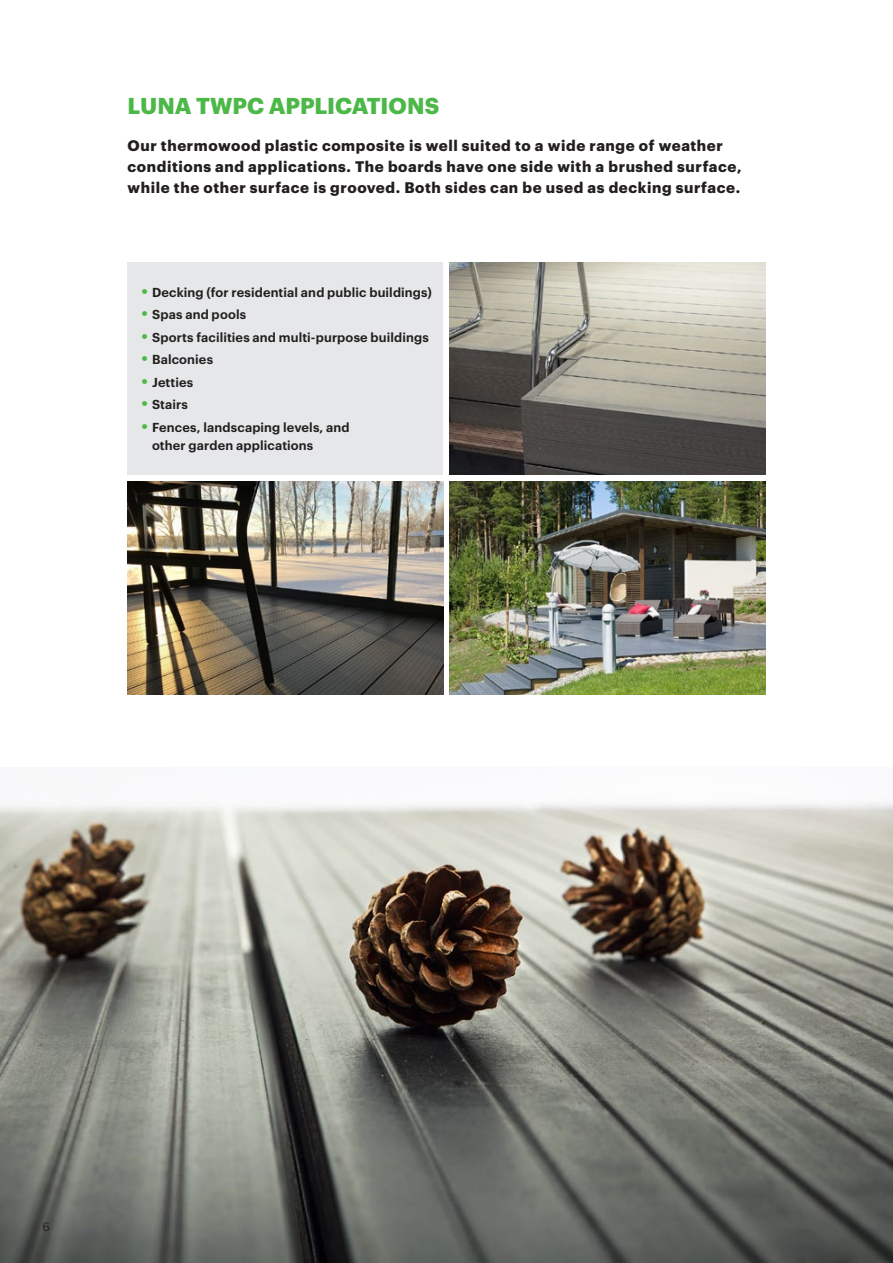
<style>
.page{position:relative;width:893px;height:1263px;background:#fff}
.page>*{position:absolute;margin:0;border:0;box-sizing:border-box;transform-origin:0 0}
.Valiotsikko1_vihrea{font:700 22.5px "Graphik";letter-spacing:-.005em;color:#4cb848}
.Ingressi_10pt{font:700 15px/21px "Graphik";letter-spacing:.04em;color:#231f20}
.NOSTOpampulat_suomi{font:600 12.75px/18px "Graphik";letter-spacing:.01em;color:#231f20}
.t1{font:12px "Graphik";color:#231f20}
.s1{font-size:18px;color:#4cb848}
</style>
<div class="page">
<img style="left:450px;top:482px;width:315px;height:212px">
<div style="left:128px;top:262px;width:315px;height:213px;background:#e6e7e9"></div>
<img style="left:450px;top:262px;width:315px;height:213px">
<img style="left:0;top:802px;width:893px;height:461px">
<img style="left:128px;top:482px;width:315px;height:212px">
<p class="Valiotsikko1_vihrea" style="left:128px;top:89px;width:313px">LUNA TWPC APPLICATIONS</p>
<p class="Ingressi_10pt" style="left:128px;top:133px;width:616px">Our thermowood plastic composite is well suited to a wide range of weather conditions and applications. The boards have one side with a brushed surface, while the other surface is grooved. Both sides can be used as decking surface.</p>
<p class="NOSTOpampulat_suomi" style="left:141px;top:282px;width:292px"><span class="s1">•</span> Decking (for residential and public buildings)</p>
<p class="NOSTOpampulat_suomi" style="left:141px;top:304px;width:106px"><span class="s1">•</span> Spas and pools</p>
<p class="NOSTOpampulat_suomi" style="left:141px;top:327px;width:289px"><span class="s1">•</span> Sports facilities and multi-purpose buildings</p>
<p class="NOSTOpampulat_suomi" style="left:141px;top:349px;width:73px"><span class="s1">•</span> Balconies</p>
<p class="NOSTOpampulat_suomi" style="left:141px;top:372px;width:53px"><span class="s1">•</span> Jetties</p>
<p class="NOSTOpampulat_suomi" style="left:141px;top:394px;width:48px"><span class="s1">•</span> Stairs</p>
<p class="NOSTOpampulat_suomi" style="left:152px;top:417px;width:199px;text-indent:-11px"><span class="s1">•</span> Fences, landscaping levels, and other garden applications</p>
<p class="t1" style="left:43px;top:1217px;width:9px">6</p>
</div>
